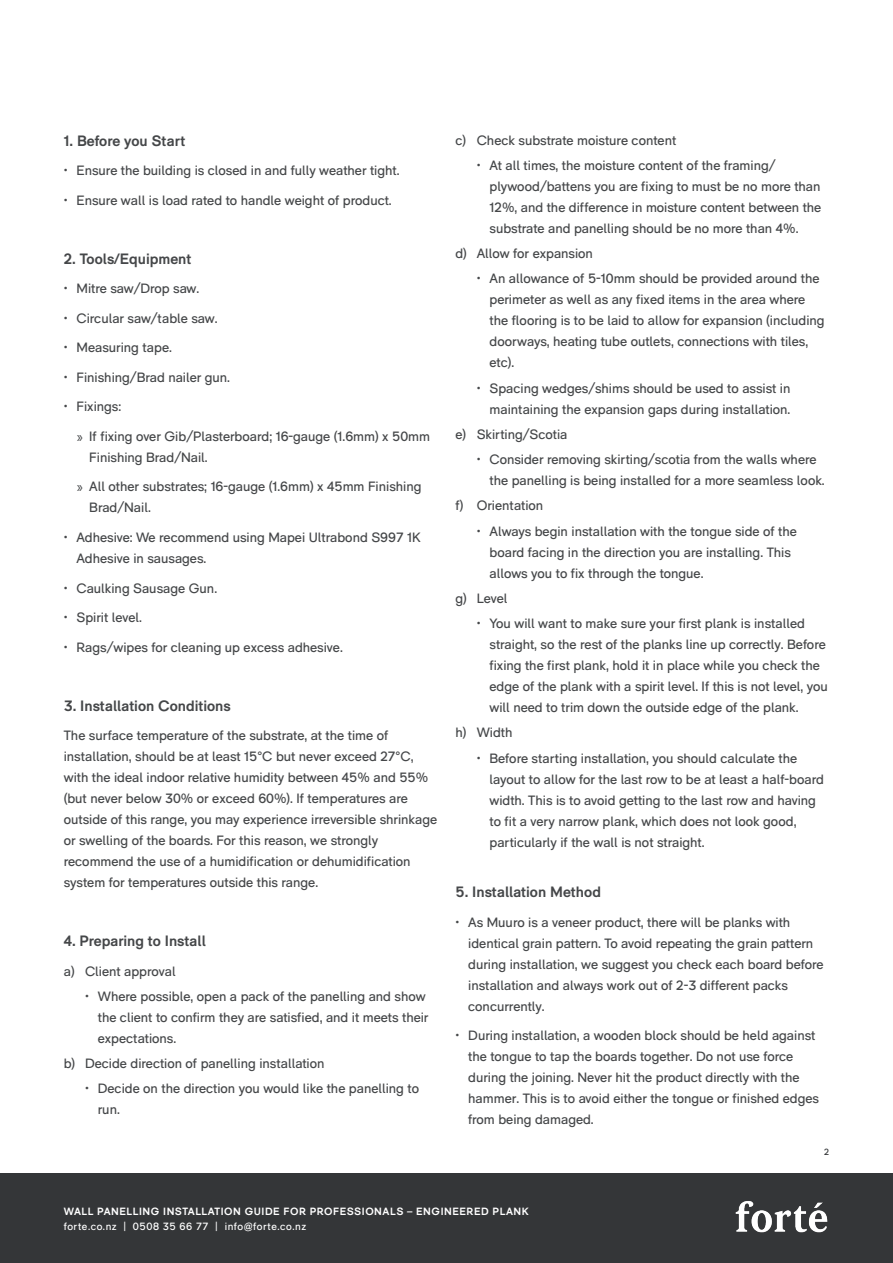
<style>
.page{position:relative;width:893px;height:1263px;background:#fff}
.page>*{position:absolute;margin:0;border:0;box-sizing:border-box;transform-origin:0 0}
.t1{font:700 15px "RM Pro";color:#454749}
.t2{font:13.5px/21px "RM Pro";color:#454749}
.t3{font:700 10.5px "RM Pro";letter-spacing:.05em;color:#fff}
.t4{font:10.5px "RM Pro";letter-spacing:.05em;color:#fff}
.t5{font:9px "RM Pro";color:#343638}
</style>
<div class="page">
<div style="left:0;top:1173px;width:893px;height:90px;background:#343638"></div>
<img style="left:735px;top:1201px;width:93px;height:32px">
<p class="t1" style="left:64px;top:132px;width:123px">1. Before you Start</p>
<p class="t2" style="left:64px;top:160px;width:337px">• Ensure the building is closed in and fully weather tight.</p>
<p class="t2" style="left:64px;top:190px;width:330px">• Ensure wall is load rated to handle weight of product.</p>
<p class="t1" style="left:64px;top:250px;width:129px">2. Tools/Equipment</p>
<p class="t2" style="left:64px;top:279px;width:137px">• Mitre saw/Drop saw.</p>
<p class="t2" style="left:64px;top:308px;width:155px">• Circular saw/table saw.</p>
<p class="t2" style="left:64px;top:338px;width:110px">• Measuring tape.</p>
<p class="t2" style="left:64px;top:367px;width:168px">• Finishing/Brad nailer gun.</p>
<p class="t2" style="left:64px;top:397px;width:59px">• Fixings:</p>
<p class="t2" style="left:89px;top:426px;width:342px;text-indent:-13px">» If fixing over Gib/Plasterboard; 16-gauge (1.6mm) x 50mm<br>Finishing Brad/Nail.</p>
<p class="t2" style="left:89px;top:477px;width:334px;text-indent:-13px">» All other substrates; 16-gauge (1.6mm) x 45mm Finishing<br>Brad/Nail.</p>
<p class="t2" style="left:77px;top:527px;width:346px;text-indent:-13px">• Adhesive: We recommend using Mapei Ultrabond S997 1K<br>Adhesive in sausages.</p>
<p class="t2" style="left:64px;top:578px;width:155px">• Caulking Sausage Gun.</p>
<p class="t2" style="left:64px;top:607px;width:80px">• Spirit level.</p>
<p class="t2" style="left:64px;top:637px;width:281px">• Rags/wipes for cleaning up excess adhesive.</p>
<p class="t1" style="left:64px;top:696px;width:168px">3. Installation Conditions</p>
<p class="t2" style="left:64px;top:725px;width:375px">The surface temperature of the substrate, at the time of installation, should be at least 15°C but never exceed 27°C, with the ideal indoor relative humidity between 45% and 55% (but never below 30% or exceed 60%). If temperatures are outside of this range, you may experience irreversible shrinkage or swelling of the boards. For this reason, we strongly recommend the use of a humidification or dehumidification system for temperatures outside this range.</p>
<p class="t1" style="left:64px;top:932px;width:144px">4. Preparing to Install</p>
<p class="t2" style="left:64px;top:961px;width:113px">a) Client approval</p>
<p class="t2" style="left:98px;top:986px;width:332px;text-indent:-13px">• Where possible, open a pack of the panelling and show the client to confirm they are satisfied, and it meets their expectations.</p>
<p class="t2" style="left:64px;top:1053px;width:262px">b) Decide direction of panelling installation</p>
<p class="t2" style="left:98px;top:1078px;width:323px;text-indent:-13px">• Decide on the direction you would like the panelling to run.</p>
<p class="t2" style="left:455px;top:130px;width:222px">c) Check substrate moisture content</p>
<p class="t2" style="left:489px;top:155px;width:333px;text-indent:-13px">• At all times, the moisture content of the framing/ plywood/battens you are fixing to must be no more than 12%, and the difference in moisture content between the substrate and panelling should be no more than 4%.</p>
<p class="t2" style="left:455px;top:243px;width:139px">d) Allow for expansion</p>
<p class="t2" style="left:489px;top:268px;width:337px;text-indent:-13px">• An allowance of 5-10mm should be provided around the perimeter as well as any fixed items in the area where the flooring is to be laid to allow for expansion (including doorways, heating tube outlets, connections with tiles, etc).</p>
<p class="t2" style="left:477px;top:378px;width:315px;text-align:right">• Spacing wedges/shims should be used to assist in maintaining the expansion gaps during installation.</p>
<p class="t2" style="left:455px;top:424px;width:113px">e) Skirting/Scotia</p>
<p class="t2" style="left:489px;top:449px;width:337px;text-indent:-13px">• Consider removing skirting/scotia from the walls where the panelling is being installed for a more seamless look.</p>
<p class="t2" style="left:455px;top:495px;width:89px">f) Orientation</p>
<p class="t2" style="left:489px;top:521px;width:309px;text-indent:-13px">• Always begin installation with the tongue side of the board facing in the direction you are installing. This allows you to fix through the tongue.</p>
<p class="t2" style="left:455px;top:588px;width:54px">g) Level</p>
<p class="t2" style="left:489px;top:613px;width:340px;text-indent:-13px">• You will want to make sure your first plank is installed straight, so the rest of the planks line up correctly. Before fixing the first plank, hold it in place while you check the edge of the plank with a spirit level. If this is not level, you will need to trim down the outside edge of the plank.</p>
<p class="t2" style="left:455px;top:722px;width:59px">h) Width</p>
<p class="t2" style="left:489px;top:748px;width:336px;text-indent:-13px">• Before starting installation, you should calculate the layout to allow for the last row to be at least a half-board width. This is to avoid getting to the last row and having to fit a very narrow plank, which does not look good, particularly if the wall is not straight.</p>
<p class="t1" style="left:455px;top:883px;width:147px">5. Installation Method</p>
<p class="t2" style="left:468px;top:912px;width:357px;text-indent:-13px">• As Muuro is a veneer product, there will be planks with identical grain pattern. To avoid repeating the grain pattern during installation, we suggest you check each board before installation and always work out of 2-3 different packs concurrently.</p>
<p class="t2" style="left:468px;top:1025px;width:352px;text-indent:-13px">• During installation, a wooden block should be held against the tongue to tap the boards together. Do not use force during the joining. Never hit the product directly with the hammer. This is to avoid either the tongue or finished edges from being damaged.</p>
<p class="t5" style="left:824px;top:1146px;width:7px">2</p>
<p class="t3" style="left:64px;top:1204px;width:466px">WALL PANELLING INSTALLATION GUIDE FOR PROFESSIONALS – ENGINEERED PLANK</p>
<p class="t4" style="left:64px;top:1219px;width:244px">forte.co.nz | 0508 35 66 77 | info@forte.co.nz</p>
</div>
